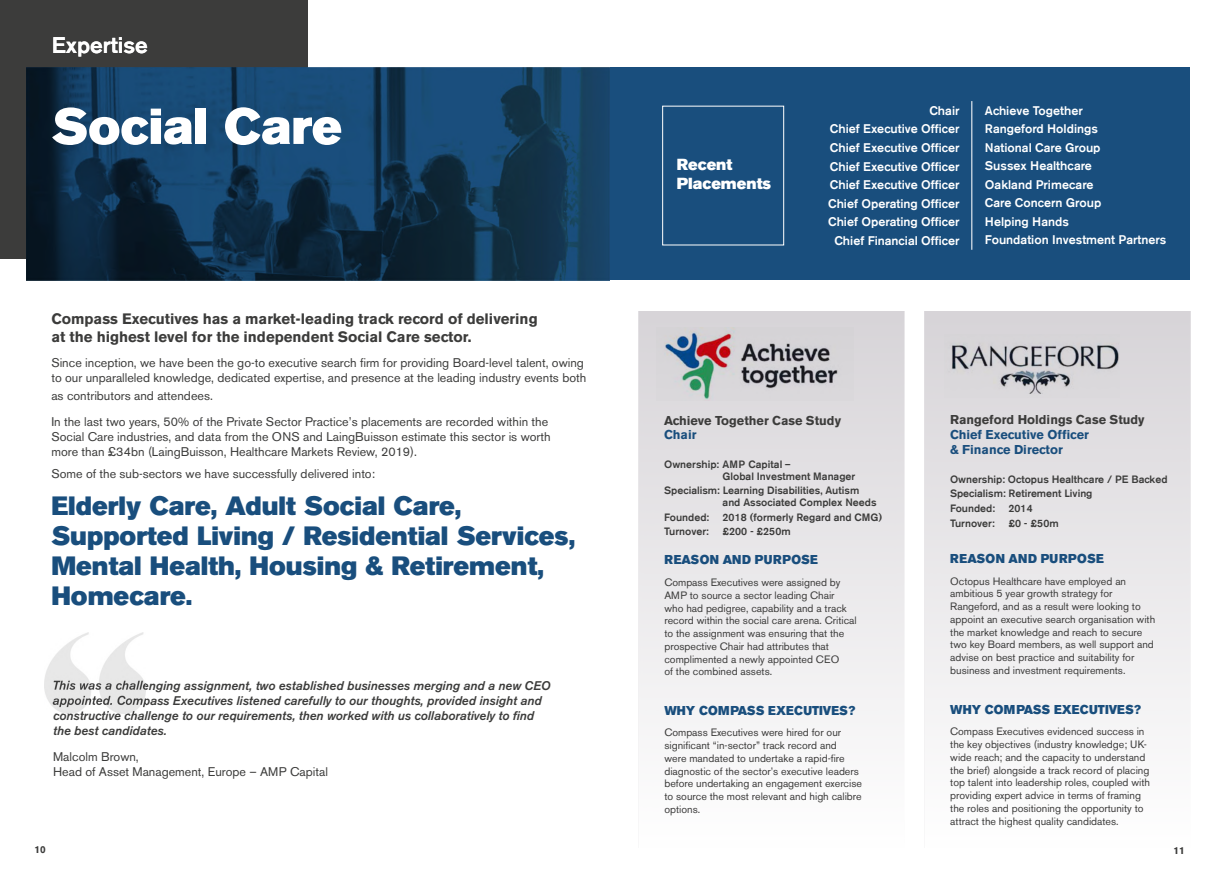
<style>
.page{position:relative;width:1219px;height:869px;background:#fff}
.page>*{position:absolute;margin:0;border:0;box-sizing:border-box;transform-origin:0 0}
.t1{font:50px "Akzidenz Grotesk BE Super";color:#fff}
.t2{font:26.25px/30px "Akzidenz Grotesk BE Super";color:#194e7d}
.t3{font:500 22.5px "Akzidenz Grotesk BE";color:#fff}
.t4{font:15.88px/19px "Akzidenz Grotesk BE Super";color:#fff}
.t5{font:700 15px/17.5px "Akzidenz Grotesk BE";color:#3c3c3b}
.t6{font:700 12.75px "Akzidenz Grotesk BE";color:#3c3c3b}
.t7{font:700 12.75px/14.9px "Akzidenz Grotesk BE";color:#194e7d}
.t8{font:12.75px "Akzidenz Grotesk BE Super";letter-spacing:.01em;color:#194e7d;scale:.94 1}
.t9{font:12.75px "Akzidenz Grotesk BE Super";letter-spacing:.035em;color:#194e7d;scale:.94 1}
.t10{font:12.5px/15px "Akzidenz Grotesk BE";color:#3c3c3b}
.t11{font:500 12.5px/18.5px "Akzidenz Grotesk BE";color:#fff;text-align:right}
.t12{font:italic 500 12.5px/15px "Akzidenz Grotesk BE";color:#3c3c3b}
.t13{font:10.62px/12.8px "Akzidenz Grotesk BE";color:#3c3c3b}
.t14{font:500 10.62px/11.6px "Akzidenz Grotesk BE";color:#3c3c3b}
.t15{font:700 10px "Akzidenz Grotesk BE";color:#3c3c3b}
</style>
<div class="page">
<div style="left:0;top:0;width:308px;height:230px;background:#3c3c3b"></div>
<div style="left:27px;top:67px;width:1162px;height:213px;background:#194e7d"></div>
<img style="left:27px;top:67px;width:583px;height:213px">
<img style="left:944px;top:335px;width:175px;height:62px">
<img style="left:657px;top:327px;width:197px;height:73px">
<div style="left:662px;top:106px;width:122px;height:139px;border:1px solid #fff"></div>
<img style="left:45px;top:632px;width:101px;height:81px">
<img style="left:972px;top:102px;width:1px;height:147px">
<h3 class="t3" style="left:52px;top:37px;width:98px">Expertise</h3>
<h1 class="t1" style="left:52px;top:106px;width:292px">Social Care</h1>
<h3 class="t5" style="left:51px;top:311px;width:488px">Compass Executives has a market-leading track record of delivering at the highest level for the independent Social Care sector.</h3>
<p class="t10" style="left:51px;top:356px;width:536px">Since inception, we have been the go-to executive search firm for providing Board-level talent, owing to our unparalleled knowledge, dedicated expertise, and presence at the leading industry events both</p>
<p class="t10" style="left:51px;top:384px;width:498px;line-height:25.6px">as contributors and attendees.<br>In the last two years, 50% of the Private Sector Practice’s placements are recorded within the</p>
<p class="t10" style="left:51px;top:430px;width:501px">Social Care industries, and data from the ONS and LaingBuisson estimate this sector is worth more than £34bn (LaingBuisson, Healthcare Markets Review, 2019).</p>
<p class="t10" style="left:51px;top:467px;width:325px">Some of the sub-sectors we have successfully delivered into:</p>
<h2 class="t2" style="left:51px;top:493px;width:525px">Elderly Care, Adult Social Care,<br>Supported Living / Residential Services,<br>Mental Health, Housing &amp; Retirement,<br>Homecare.</h2>
<p class="t12" style="left:53px;top:679px;width:499px">This was a challenging assignment, two established businesses merging and a new CEO appointed. Compass Executives listened carefully to our thoughts, provided insight and constructive challenge to our requirements, then worked with us collaboratively to find the best candidates.</p>
<p class="t10" style="left:53px;top:749px;width:276px">Malcolm Brown,<br>Head of Asset Management, Europe – AMP Capital</p>
<h3 class="t4" style="left:677px;top:157px;width:96px">Recent<br>Placements</h3>
<p class="t11" style="left:828px;top:102px;width:133px">Chair<br>Chief Executive Officer<br>Chief Executive Officer<br>Chief Executive Officer<br>Chief Executive Officer<br>Chief Operating Officer<br>Chief Operating Officer<br>Chief Financial Officer</p>
<p class="t11" style="left:985px;top:102px;width:183px;text-align:left">Achieve Together<br>Rangeford Holdings<br>National Care Group<br>Sussex Healthcare<br>Oakland Primecare<br>Care Concern Group<br>Helping Hands<br>Foundation Investment Partners</p>
<p class="t6" style="left:664px;top:415px;width:178px">Achieve Together Case Study</p>
<p class="t7" style="left:664px;top:428px;width:34px">Chair</p>
<p class="t14" style="left:723px;top:459px;width:134px;text-indent:-58px">Ownership: AMP Capital –<br>Global Investment Manager</p>
<p class="t14" style="left:723px;top:485px;width:155px;text-indent:-58px">Specialism: Learning Disabilities, Autism and Associated Complex Needs</p>
<p class="t14" style="left:664px;top:512px;width:47px">Founded:</p>
<p class="t14" style="left:723px;top:512px;width:161px">2018 (formerly Regard and CMG)</p>
<p class="t14" style="left:664px;top:526px;width:46px">Turnover:</p>
<p class="t14" style="left:723px;top:526px;width:70px">£200 - £250m</p>
<p class="t9" style="left:664px;top:554px;width:165px">REASON AND PURPOSE</p>
<p class="t13" style="left:664px;top:577px;width:194px">Compass Executives were assigned by AMP to source a sector leading Chair<br>who had pedigree, capability and a track record within the social care arena. Critical to the assignment was ensuring that the prospective Chair had attributes that complimented a newly appointed CEO<br>of the combined assets.</p>
<p class="t8" style="left:664px;top:704px;width:204px">WHY COMPASS EXECUTIVES?</p>
<p class="t13" style="left:664px;top:727px;width:199px">Compass Executives were hired for our significant “in-sector” track record and<br>were mandated to undertake a rapid-fire diagnostic of the sector’s executive leaders before undertaking an engagement exercise to source the most relevant and high calibre options.</p>
<p class="t6" style="left:950px;top:414px;width:196px">Rangeford Holdings Case Study</p>
<p class="t7" style="left:950px;top:428px;width:140px">Chief Executive Officer &amp; Finance Director</p>
<p class="t14" style="left:950px;top:472px;width:219px;line-height:14.6px">Ownership: Octopus Healthcare / PE Backed<br>Specialism: Retirement Living<br>Founded:</p>
<p class="t14" style="left:1008px;top:503px;width:26px">2014</p>
<p class="t14" style="left:950px;top:517px;width:46px">Turnover:</p>
<p class="t14" style="left:1008px;top:517px;width:52px">£0 - £50m</p>
<p class="t9" style="left:950px;top:553px;width:165px">REASON AND PURPOSE</p>
<p class="t13" style="left:950px;top:575px;width:206px">Octopus Healthcare have employed an ambitious 5 year growth strategy for Rangeford, and as a result were looking to appoint an executive search organisation with the market knowledge and reach to secure two key Board members, as well support and advise on best practice and suitability for business and investment requirements.</p>
<p class="t8" style="left:950px;top:703px;width:204px">WHY COMPASS EXECUTIVES?</p>
<p class="t13" style="left:950px;top:726px;width:201px">Compass Executives evidenced success in the key objectives (industry knowledge; UK&shy;wide reach; and the capacity to understand the brief) alongside a track record of placing top talent into leadership roles, coupled with providing expert advice in terms of framing the roles and positioning the opportunity to attract the highest quality candidates.</p>
<p class="t15" style="left:34px;top:845px;width:13px">10</p>
<p class="t15" style="left:1173px;top:846px;width:13px">11</p>
</div>
